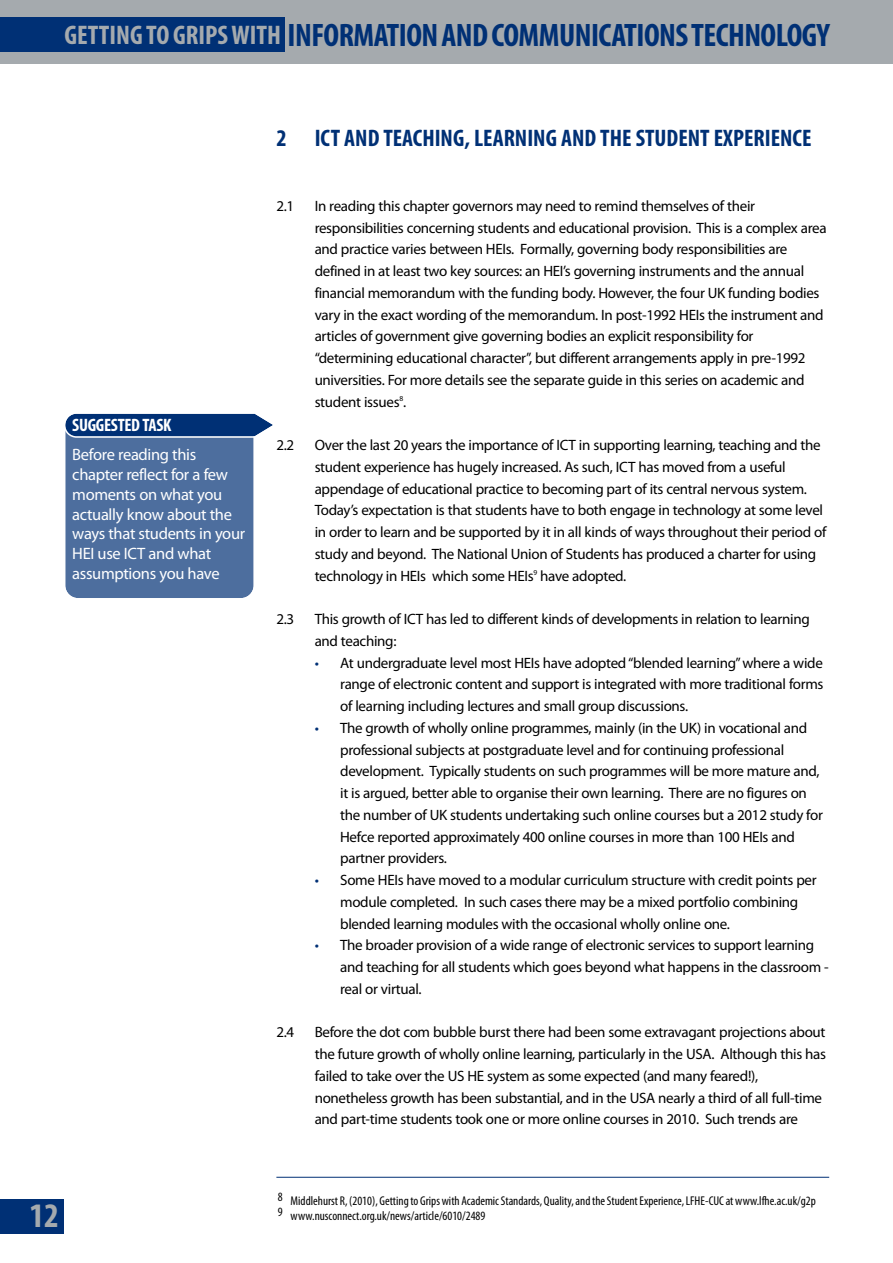
<style>
.page{position:relative;width:893px;height:1263px;background:#fff}
.page>*{position:absolute;margin:0;border:0;box-sizing:border-box;transform-origin:0 0}
.t1{font:700 condensed 34.5px "Myriad Pro";color:#a5aaae}
.t2{font:700 condensed 32.7px "Myriad Pro";letter-spacing:-.015em;color:#003075}
.t3{font:700 condensed 24px "Myriad Pro";color:#003075}
.t4{font:700 condensed 18px "Myriad Pro";letter-spacing:-.015em;color:#fff}
.t5{font:16.5px/19.8px "Myriad Pro";letter-spacing:-.02em;color:#fff}
.t6{font:15px/21.8px "Myriad Pro";letter-spacing:-.02em;color:#000}
.t7{font:condensed 12.75px/15px "Myriad Pro";color:#000}
.s1{font-size:27px;color:#a5aaae}
.s2{color:#003075}
</style>
<div class="page">
<div style="left:0;top:1199px;width:64px;height:34px;background:#003075"></div>
<hr style="left:276px;top:1177px;width:553px;height:1px;background:#003075">
<div style="left:0;top:0;width:893px;height:64px;background:#a5aaae"></div>
<div style="left:0;top:17px;width:285px;height:34px;background:#003075"></div>
<svg style="left:65px;top:413px;width:208px;height:185px;background:#5676a3"></svg>
<h2 class="t2" style="left:64px;top:24px;width:767px"><span class="s1">GETTING TO GRIPSWITH</span> INFORMATIONANDCOMMUNICATIONSTECHNOLOGY</h2>
<p class="t4" style="left:72px;top:419px;width:101px">SUGGESTED TASK</p>
<p class="t5" style="left:72px;top:446px;width:174px">Before reading this chapter reflect for a few moments on what you actually know about the ways that students in your<br>HEI use ICT and what assumptions you have</p>
<h1 class="t1" style="left:29px;top:1203px;width:31px">12</h1>
<h3 class="t3" style="left:276px;top:129px;width:537px">2 ICT AND TEACHING, LEARNING AND THE STUDENT EXPERIENCE</h3>
<p class="t6" style="left:276px;top:196px;width:19px">2.1</p>
<p class="t6" style="left:315px;top:196px;width:513px">In reading this chapter governors may need to remind themselves of their responsibilities concerning students and educational provision. This is a complex area and practice varies between HEIs. Formally, governing body responsibilities are defined in at least two key sources: an HEI’s governing instruments and the annual financial memorandum with the funding body. However, the four UK funding bodies vary in the exact wording of the memorandum. In post-1992 HEIs the instrument and articles of government give governing bodies an explicit responsibility for “determining educational character”, but different arrangements apply in pre-1992 universities. For more details see the separate guide in this series on academic and student issues<sup>8</sup>.</p>
<p class="t6" style="left:276px;top:435px;width:19px">2.2</p>
<p class="t6" style="left:315px;top:435px;width:513px">Over the last 20 years the importance of ICT in supporting learning, teaching and the student experience has hugely increased. As such, ICT has moved from a useful appendage of educational practice to becoming part of its central nervous system.<br>Today’s expectation is that students have to both engage in technology at some level in order to learn and be supported by it in all kinds of ways throughout their period of study and beyond. The National Union of Students has produced a charter for using technology in HEIs which some HEIs<sup>9</sup> have adopted.</p>
<p class="t6" style="left:276px;top:609px;width:19px">2.3</p>
<p class="t6" style="left:315px;top:609px;width:497px">This growth of ICT has led to different kinds of developments in relation to learning and teaching:</p>
<p class="t6" style="left:340px;top:653px;width:485px;text-align:justify;text-indent:-26px"><span class="s2">•</span> At undergraduate level most HEIs have adopted“blended learning”where a wide range of electronic content and support is integrated with more traditional forms of learning including lectures and small group discussions.</p>
<p class="t6" style="left:340px;top:718px;width:484px;text-indent:-26px"><span class="s2">•</span> The growth of wholly online programmes, mainly (in the UK) in vocational and professional subjects at postgraduate level and for continuing professional development. Typically students on such programmes will be more mature and, it is argued, better able to organise their own learning. There are no figures on the number of UK students undertaking such online courses but a 2012 study for Hefce reported approximately 400 online courses in more than 100 HEIs and partner providers.</p>
<p class="t6" style="left:340px;top:870px;width:478px;text-indent:-26px"><span class="s2">•</span> Some HEIs have moved to a modular curriculum structure with credit points per module completed. In such cases there may be a mixed portfolio combining blended learning modules with the occasional wholly online one.</p>
<p class="t6" style="left:340px;top:936px;width:490px;text-indent:-26px"><span class="s2">•</span> The broader provision of a wide range of electronic services to support learning and teaching for all students which goes beyond what happens in the classroom - real or virtual.</p>
<p class="t6" style="left:276px;top:1023px;width:19px">2.4</p>
<p class="t6" style="left:315px;top:1023px;width:513px">Before the dot com bubble burst there had been some extravagant projections about the future growth of wholly online learning, particularly in the USA. Although this has failed to take over the US HE system as some expected (and many feared!), nonetheless growth has been substantial, and in the USA nearly a third of all full-time and part-time students took one or more online courses in 2010. Such trends are</p>
<p class="t7" style="left:278px;top:1194px;width:539px">8 Middlehurst R, (2010), Gettingto Gripswith AcademicStandards, Quality,andtheStudentExperience,LFHE-CUCatwww.lfhe.ac.uk/g2p<br>9 www.nusconnect.org.uk/news/article/6010/2489</p>
</div>
